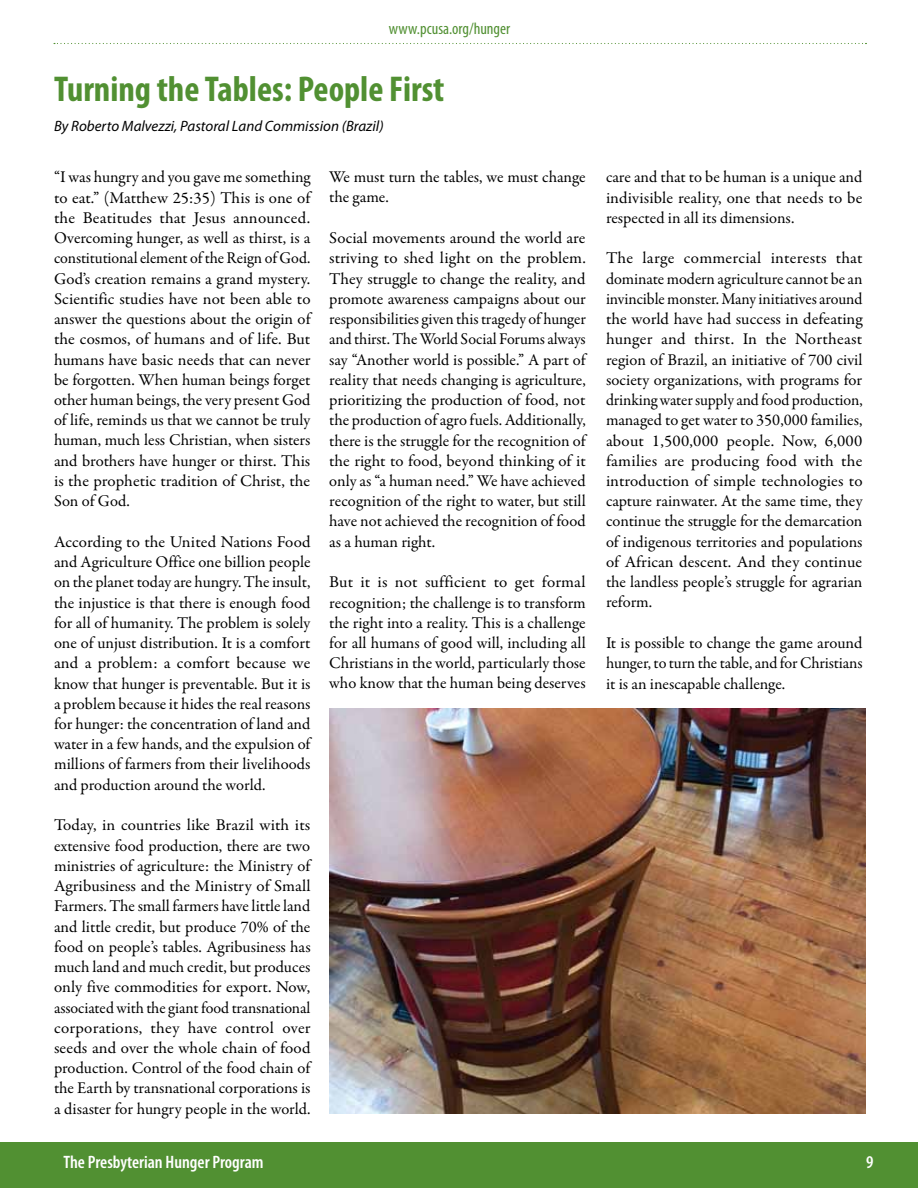
<style>
.page{position:relative;width:918px;height:1188px;background:#fff}
.page>*{position:absolute;margin:0;border:0;box-sizing:border-box;transform-origin:0 0}
.t1{font:700 condensed 36px "Myriad Pro";color:#519032}
.t2{font:600 condensed 18px "Myriad Pro";color:#fff}
.t3{font:16.5px/20.2px "Garamond Premr Pro";color:#000;text-align:justify}
.t4{font:condensed 16.5px "Myriad Pro";color:#519032}
.t5{font:italic 15px "Myriad Pro";color:#000}
</style>
<div class="page">
<svg style="left:54px;top:43px;width:813px;height:1px"></svg>
<div style="left:0;top:1143px;width:918px;height:45px;background:#519032"></div>
<img style="left:329px;top:709px;width:536px;height:405px">
<p class="t4" style="left:389px;top:18px;width:123px">www.pcusa.org/hunger</p>
<h1 class="t1" style="left:54px;top:67px;width:392px">Turning the Tables: People First</h1>
<p class="t5" style="left:54px;top:117px;width:331px">By Roberto Malvezzi, Pastoral Land Commission (Brazil)</p>
<p class="t3" style="left:54px;top:167px;width:258px">“I was hungry and you gave me something to eat.” (Matthew 25:35) This is one of the Beatitudes that Jesus announced.<br>Overcoming hunger, as well as thirst, is a constitutional element of the Reign of God.<br>God’s creation remains a grand mystery.<br>Scientific studies have not been able to answer the questions about the origin of the cosmos, of humans and of life. But humans have basic needs that can never be forgotten. When human beings forget other human beings, the very present God of life, reminds us that we cannot be truly human, much less Christian, when sisters and brothers have hunger or thirst. This is the prophetic tradition of Christ, the Son of God.</p>
<p class="t3" style="left:54px;top:532px;width:258px">According to the United Nations Food and Agriculture Office one billion people on the planet today are hungry. The insult, the injustice is that there is enough food for all of humanity. The problem is solely one of unjust distribution. It is a comfort and a problem: a comfort because we know that hunger is preventable. But it is a problem because it hides the real reasons for hunger: the concentration of land and water in a few hands, and the expulsion of millions of farmers from their livelihoods and production around the world.</p>
<p class="t3" style="left:54px;top:815px;width:258px">Today, in countries like Brazil with its extensive food production, there are two ministries of agriculture: the Ministry of Agribusiness and the Ministry of Small Farmers. The small farmers have little land and little credit, but produce 70% of the food on people’s tables. Agribusiness has much land and much credit, but produces only five commodities for export. Now, associated with the giant food transnational corporations, they have control over seeds and over the whole chain of food production. Control of the food chain of the Earth by transnational corporations is a disaster for hungry people in the world.</p>
<p class="t3" style="left:329px;top:167px;width:258px">We must turn the tables, we must change the game.</p>
<p class="t3" style="left:329px;top:228px;width:258px">Social movements around the world are striving to shed light on the problem.<br>They struggle to change the reality, and promote awareness campaigns about our responsibilities given this tragedy of hunger and thirst. The World Social Forums always say “Another world is possible.” A part of reality that needs changing is agriculture, prioritizing the production of food, not the production of agro fuels. Additionally, there is the struggle for the recognition of the right to food, beyond thinking of it only as “a human need.” We have achieved recognition of the right to water, but still have not achieved the recognition of food as a human right.</p>
<p class="t3" style="left:329px;top:572px;width:258px">But it is not sufficient to get formal recognition; the challenge is to transform the right into a reality. This is a challenge for all humans of good will, including all Christians in the world, particularly those who know that the human being deserves</p>
<p class="t3" style="left:606px;top:167px;width:258px">care and that to be human is a unique and indivisible reality, one that needs to be respected in all its dimensions.</p>
<p class="t3" style="left:606px;top:248px;width:258px">The large commercial interests that dominate modern agriculture cannot be an invincible monster. Many initiatives around the world have had success in defeating hunger and thirst. In the Northeast region of Brazil, an initiative of 700 civil society organizations, with programs for drinking water supply and food production, managed to get water to 350,000 families, about 1,500,000 people. Now, 6,000 families are producing food with the introduction of simple technologies to capture rainwater. At the same time, they continue the struggle for the demarcation of indigenous territories and populations of African descent. And they continue the landless people’s struggle for agrarian reform.</p>
<p class="t3" style="left:606px;top:633px;width:258px">It is possible to change the game around hunger, to turn the table, and for Christians it is an inescapable challenge.</p>
<p class="t2" style="left:63px;top:1151px;width:202px">The Presbyterian Hunger Program</p>
<p class="t2" style="left:866px;top:1151px;width:9px">9</p>
</div>
